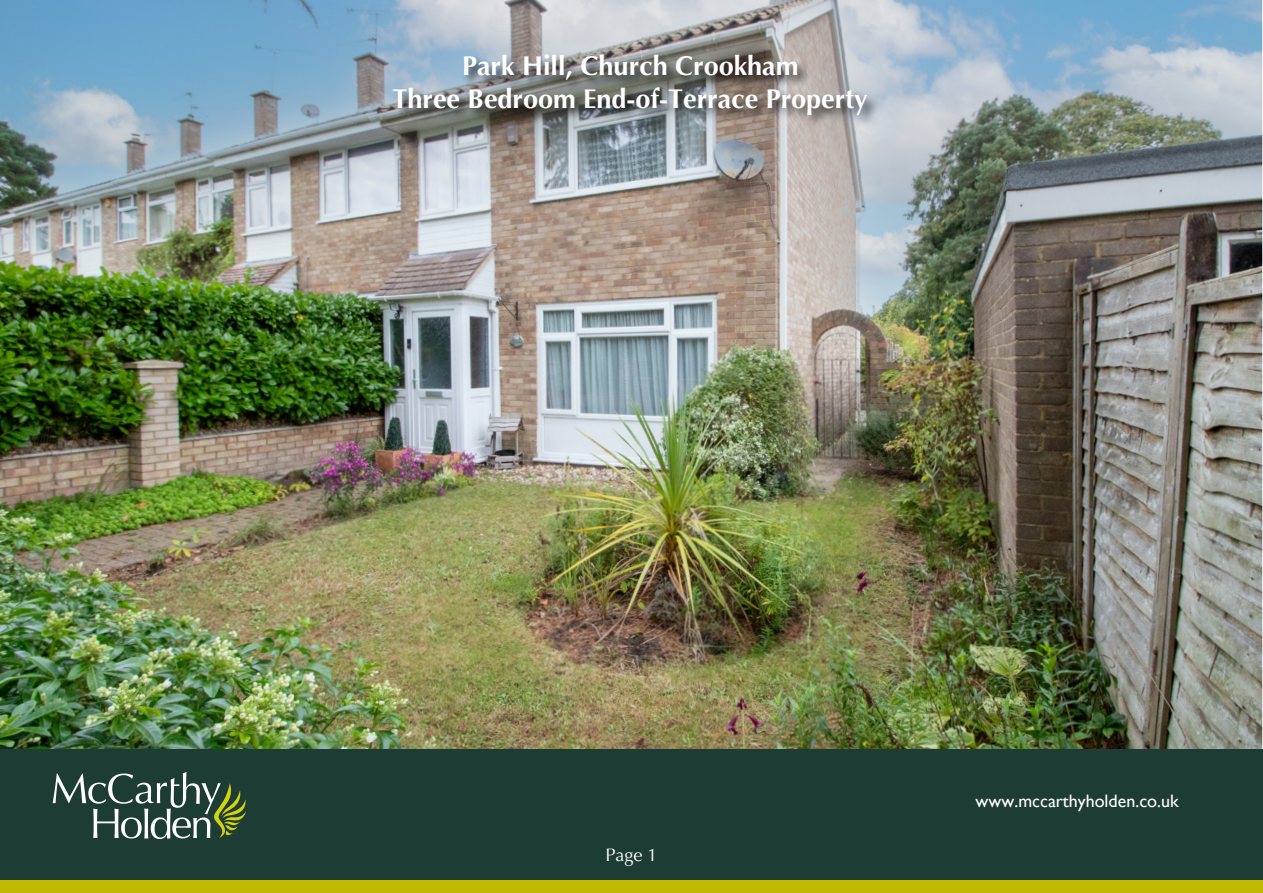
<style>
.page{position:relative;width:1263px;height:893px;background:#fff}
.page>*{position:absolute;margin:0;border:0;box-sizing:border-box;transform-origin:0 0}
.t1{font:700 27px "Optima";color:#fff}
.t2{font:18px "Gill Sans";color:#fff}
.t3{font:18px "Optima";color:#fff}
</style>
<div class="page">
<img style="left:0;top:0;width:1262px;height:750px">
<div style="left:0;top:750px;width:1263px;height:131px;background:#1c3c34"></div>
<div style="left:0;top:881px;width:1263px;height:12px;background:#c1b900"></div>
<svg style="left:53px;top:772px;width:193px;height:67px"></svg>
<div style="left:392px;top:52px;width:488px;height:76px;background:#000;opacity:.75"></div>
<p class="t1" style="left:462px;top:51px;width:338px">Park Hill, Church Crookham</p>
<p class="t1" style="left:392px;top:83px;width:477px">Three Bedroom End-of-Terrace Property</p>
<p class="t3" style="left:605px;top:844px;width:54px">Page 1</p>
<p class="t2" style="left:975px;top:791px;width:205px">www.mccarthyholden.co.uk</p>
</div>
